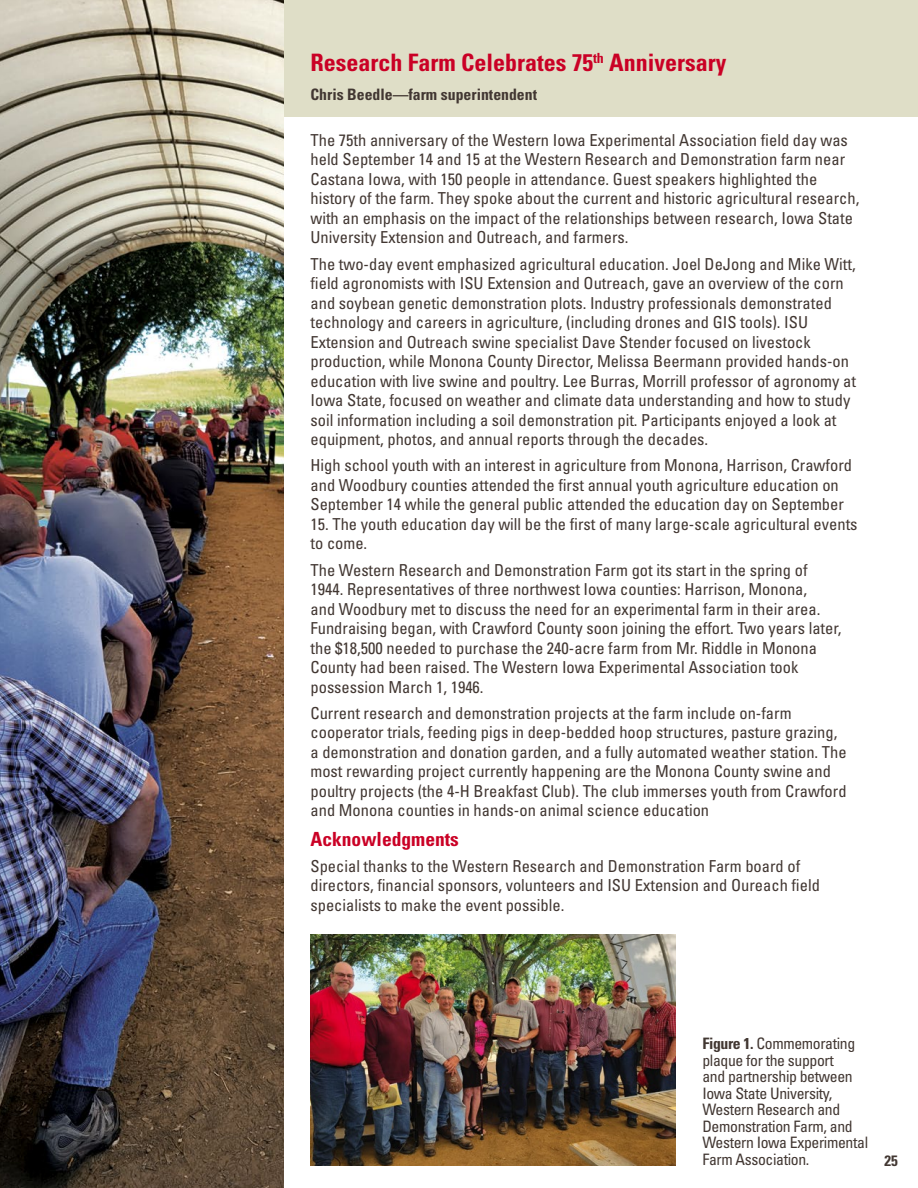
<style>
.page{position:relative;width:918px;height:1188px;background:#fff}
.page>*{position:absolute;margin:0;border:0;box-sizing:border-box;transform-origin:0 0}
.H3_report_titles_16p{font:700 condensed 24px "Univers LT Std";color:#ca0025}
.H2_header_1{font:700 condensed 19.5px "Univers LT Std";color:#ca0025}
.copy_11pt{font:condensed 16.5px/19.5px "Univers LT Std";color:#423732}
.table_text{font:condensed 15.75px/16.5px "Univers LT Std";letter-spacing:-.025em;color:#423732}
.copy_bold_10_5_pt{font:700 condensed 15.75px "Univers LT Std";color:#423732}
.Figures_Captions_10p{font:700 condensed 15px "Univers LT Std";color:#423732}
.s1{font-weight:700}
</style>
<div class="page">
<div style="left:147px;top:0;width:771px;height:117px;background:#dfdec7"></div>
<img style="left:0;top:0;width:284px;height:1188px">
<img style="left:310px;top:934px;width:365px;height:232px">
<p class="H3_report_titles_16p" style="left:310px;top:48px;width:418px">Research Farm Celebrates 75<sup>th</sup> Anniversary</p>
<p class="copy_bold_10_5_pt" style="left:310px;top:84px;width:228px">Chris Beedle—farm superintendent</p>
<p class="copy_11pt" style="left:310px;top:130px;width:550px">The 75th anniversary of the Western Iowa Experimental Association field day was held September 14 and 15 at the Western Research and Demonstration farm near Castana Iowa, with 150 people in attendance. Guest speakers highlighted the history of the farm. They spoke about the current and historic agricultural research, with an emphasis on the impact of the relationships between research, Iowa State University Extension and Outreach, and farmers.</p>
<p class="copy_11pt" style="left:310px;top:254px;width:547px">The two-day event emphasized agricultural education. Joel DeJong and Mike Witt, field agronomists with ISU Extension and Outreach, gave an overview of the corn and soybean genetic demonstration plots. Industry professionals demonstrated technology and careers in agriculture, (including drones and GIS tools). ISU Extension and Outreach swine specialist Dave Stender focused on livestock production, while Monona County Director, Melissa Beermann provided hands-on education with live swine and poultry. Lee Burras, Morrill professor of agronomy at Iowa State, focused on weather and climate data understanding and how to study soil information including a soil demonstration pit. Participants enjoyed a look at equipment, photos, and annual reports through the decades.</p>
<p class="copy_11pt" style="left:310px;top:456px;width:543px">High school youth with an interest in agriculture from Monona, Harrison, Crawford and Woodbury counties attended the first annual youth agriculture education on<br>September 14 while the general public attended the education day on September</p>
<p class="copy_11pt" style="left:310px;top:514px;width:549px">15. The youth education day will be the first of many large-scale agricultural events to come.</p>
<p class="copy_11pt" style="left:310px;top:560px;width:533px">The Western Research and Demonstration Farm got its start in the spring of 1944. Representatives of three northwest Iowa counties: Harrison, Monona,<br>and Woodbury met to discuss the need for an experimental farm in their area.<br>Fundraising began, with Crawford County soon joining the effort. Two years later, the $18,500 needed to purchase the 240-acre farm from Mr. Riddle in Monona County had been raised. The Western Iowa Experimental Association took possession March 1, 1946.</p>
<p class="copy_11pt" style="left:310px;top:703px;width:538px">Current research and demonstration projects at the farm include on-farm cooperator trials, feeding pigs in deep-bedded hoop structures, pasture grazing, a demonstration and donation garden, and a fully automated weather station. The most rewarding project currently happening are the Monona County swine and poultry projects (the 4-H Breakfast Club). The club immerses youth from Crawford and Monona counties in hands-on animal science education</p>
<p class="H2_header_1" style="left:310px;top:827px;width:150px">Acknowledgments</p>
<p class="copy_11pt" style="left:310px;top:856px;width:511px">Special thanks to the Western Research and Demonstration Farm board of directors, financial sponsors, volunteers and ISU Extension and Oureach field specialists to make the event possible.</p>
<p class="table_text" style="left:702px;top:1035px;width:167px"><span class="s1">Figure 1.</span> Commemorating plaque for the support<br>and partnership between<br>Iowa State University,<br>Western Research and<br>Demonstration Farm, and<br>Western Iowa Experimental<br>Farm Association.</p>
<p class="Figures_Captions_10p" style="left:884px;top:1152px;width:15px">25</p>
</div>
